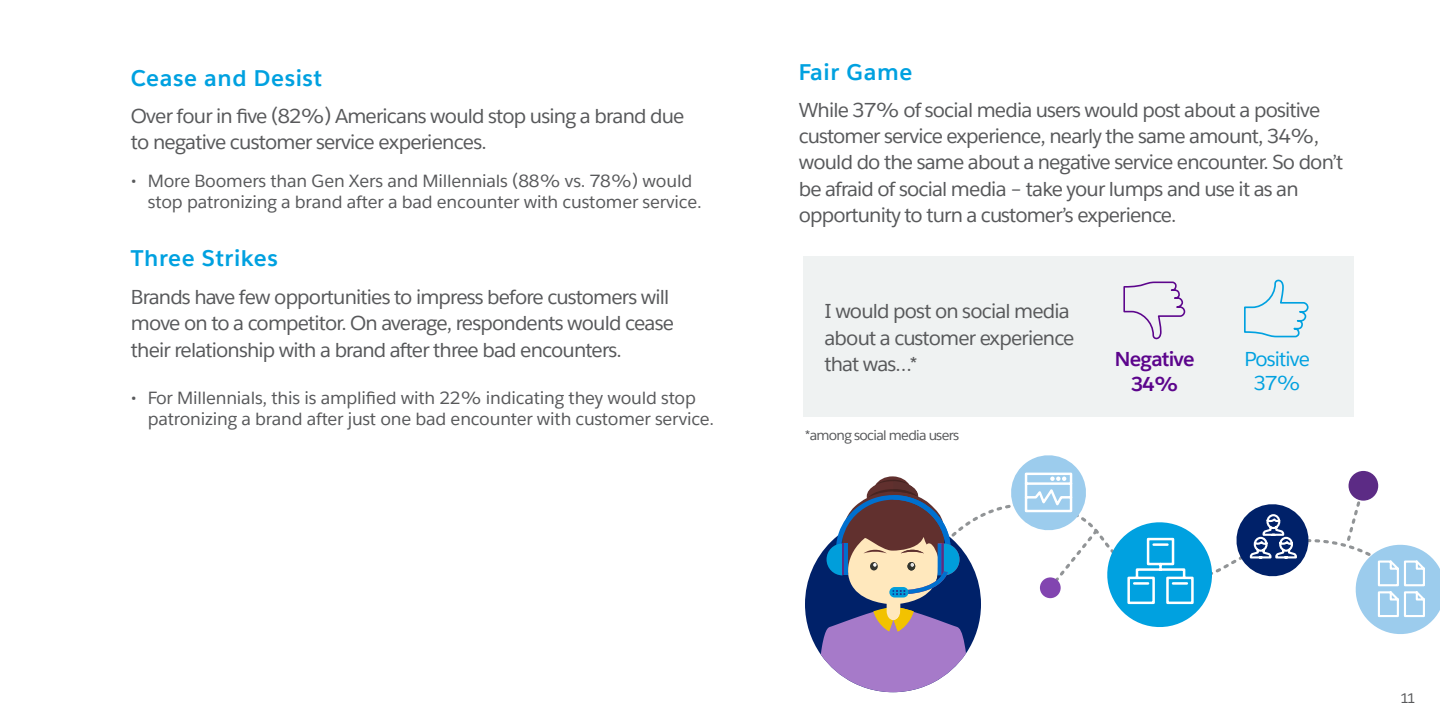
<style>
.page{position:relative;width:1440px;height:720px;background:#fff}
.page>*{position:absolute;margin:0;border:0;box-sizing:border-box;transform-origin:0 0}
.t1{font:700 22.5px "Salesforce Sans";letter-spacing:.025em;color:#00a1e0}
.t2{font:20px/26.2px "Salesforce Sans";letter-spacing:-.04em;color:#58595b}
.t3{font:700 20px/25px "Salesforce Sans";letter-spacing:-.04em;color:#5c058c;text-align:center}
.t4{font:20px/23.8px "Salesforce Sans";letter-spacing:-.04em;color:#00a1e0;text-align:center}
.t5{font:17.5px/21.2px "Salesforce Sans";letter-spacing:-.01em;color:#58595b}
.t6{font:13.75px "Salesforce Sans";letter-spacing:-.05em;color:#58595b}
</style>
<div class="page">
<div style="left:803px;top:256px;width:551px;height:160px;background:#eff2f2"></div>
<svg style="left:1244px;top:279px;width:65px;height:59px"></svg>
<svg style="left:1123px;top:281px;width:63px;height:59px"></svg>
<div style="left:1349px;top:471px;width:29px;height:30px;background:#5c2b85;border-radius:50%"></div>
<svg style="left:805px;top:476px;width:176px;height:216px"></svg>
<svg style="left:1232px;top:504px;width:80px;height:73px"></svg>
<svg style="left:1006px;top:455px;width:213px;height:172px"></svg>
<svg style="left:1345px;top:482px;width:95px;height:152px"></svg>
<p class="t1" style="left:131px;top:64px;width:193px">Cease and Desist</p>
<p class="t2" style="left:131px;top:103px;width:555px">Over four in five (82%) Americans would stop using a brand due to negative customer service experiences.</p>
<p class="t5" style="left:148px;top:170px;width:555px;text-indent:-17px">• More Boomers than Gen Xers and Millennials (88% vs. 78%) would stop patronizing a brand after a bad encounter with customer service.</p>
<p class="t1" style="left:131px;top:244px;width:148px">Three Strikes</p>
<p class="t2" style="left:131px;top:284px;width:545px">Brands have few opportunities to impress before customers will move on to a competitor. On average, respondents would cease their relationship with a brand after three bad encounters.</p>
<p class="t5" style="left:148px;top:387px;width:568px;text-indent:-17px">• For Millennials, this is amplified with 22% indicating they would stop patronizing a brand after just one bad encounter with customer service.</p>
<p class="t1" style="left:799px;top:58px;width:115px">Fair Game</p>
<p class="t2" style="left:799px;top:97px;width:546px">While 37% of social media users would post about a positive customer service experience, nearly the same amount, 34%, would do the same about a negative service encounter. So don’t be afraid of social media – take your lumps and use it as an opportunity to turn a customer’s experience.</p>
<p class="t2" style="left:825px;top:298px;width:252px">I would post on social media about a customer experience that was…*</p>
<p class="t6" style="left:805px;top:426px;width:156px">*among social media users</p>
<p class="t3" style="left:1115px;top:347px;width:81px">negative<br>34%</p>
<p class="t4" style="left:1245px;top:347px;width:67px">Positive<br>37%</p>
<p class="t6" style="left:1401px;top:689px;width:15px">11</p>
</div>
